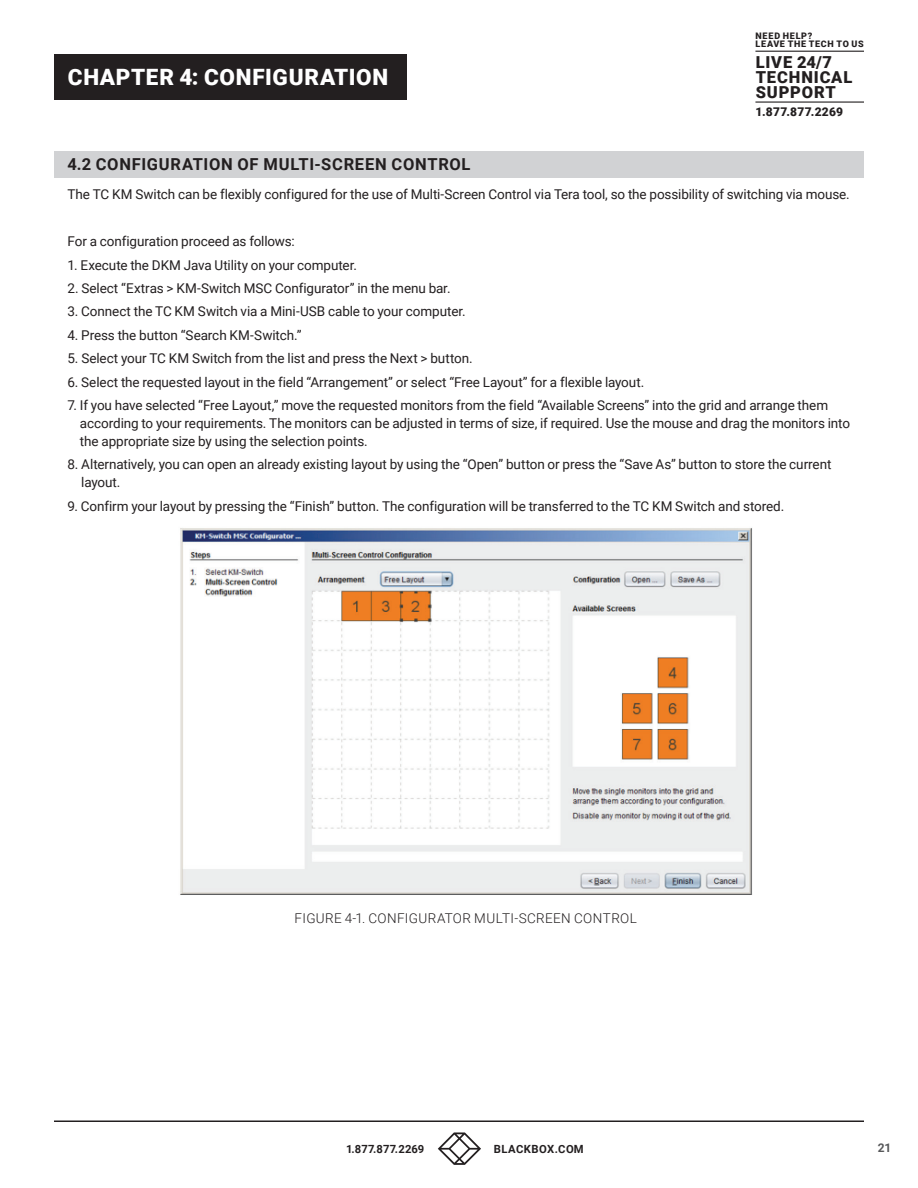
<style>
.page{position:relative;width:918px;height:1188px;background:#fff}
.page>*{position:absolute;margin:0;border:0;box-sizing:border-box;transform-origin:0 0}
.t1{font:900 22.5px "Roboto";letter-spacing:.03em;color:#fff}
.t2{font:700 16.5px "Roboto";letter-spacing:.045em;color:#231f20}
.t3{font:900 16.5px/15px "Roboto";letter-spacing:.05em;color:#231f20}
.t4{font:13.5px/18px "Roboto";letter-spacing:-.01em;color:#231f20}
.t5{font:300 13.5px "Roboto";letter-spacing:.03em;color:#231f20}
.t6{font:900 12px "Roboto";letter-spacing:.02em;color:#231f20}
.t7{font:700 12px "Roboto";color:#57585a}
.t8{font:700 11.25px "Roboto";letter-spacing:.02em;color:#231f20}
.t9{font:700 11.25px "Roboto";letter-spacing:.045em;color:#231f20}
.t10{font:900 9px/8.6px "Roboto";letter-spacing:.08em;color:#231f20}
</style>
<div class="page">
<hr style="left:54px;top:1120px;width:810px;height:2px;background:#231f20">
<svg style="left:438px;top:1132px;width:43px;height:33px"></svg>
<hr style="left:755px;top:51px;width:109px;height:1px;background:#231f20">
<hr style="left:755px;top:101px;width:109px;height:2px;background:#231f20">
<div style="left:54px;top:54px;width:352px;height:45px;background:#231f20"></div>
<div style="left:54px;top:151px;width:810px;height:26px;background:#d1d2d4"></div>
<img style="left:180px;top:528px;width:572px;height:367px">
<h1 class="t1" style="left:68px;top:61px;width:322px">CHAPTER 4: CONFIGURATION</h1>
<p class="t10" style="left:756px;top:31px;width:110px">NEED HELP?<br>LEAVE THE TECH TO US</p>
<p class="t3" style="left:756px;top:54px;width:98px">LIVE 24/7<br>TECHNICAL<br>SUPPORT</p>
<p class="t6" style="left:755px;top:103px;width:89px">1.877.877.2269</p>
<p class="t2" style="left:68px;top:153px;width:405px">4.2 CONFIGURATION OF MULTI-SCREEN CONTROL</p>
<p class="t4" style="left:68px;top:185px;width:784px">The TC KM Switch can be flexibly configured for the use of Multi-Screen Control via Tera tool, so the possibility of switching via mouse.</p>
<p class="t4" style="left:68px;top:232px;width:229px">For a configuration proceed as follows:</p>
<p class="t4" style="left:68px;top:255px;width:291px">1. Execute the DKM Java Utility on your computer.</p>
<p class="t4" style="left:68px;top:279px;width:385px">2. Select “Extras &gt; KM-Switch MSC Configurator” in the menu bar.</p>
<p class="t4" style="left:68px;top:302px;width:400px">3. Connect the TC KM Switch via a Mini-USB cable to your computer.</p>
<p class="t4" style="left:68px;top:326px;width:236px">4. Press the button “Search KM-Switch.”</p>
<p class="t4" style="left:68px;top:349px;width:407px">5. Select your TC KM Switch from the list and press the Next &gt; button.</p>
<p class="t4" style="left:68px;top:372px;width:578px">6. Select the requested layout in the field “Arrangement” or select “Free Layout” for a flexible layout.</p>
<p class="t4" style="left:80px;top:396px;width:772px;text-indent:-12px">7. If you have selected “Free Layout,” move the requested monitors from the field “Available Screens” into the grid and arrange them according to your requirements. The monitors can be adjusted in terms of size, if required. Use the mouse and drag the monitors into the appropriate size by using the selection points.</p>
<p class="t4" style="left:81px;top:455px;width:752px;text-indent:-14px">8. Alternatively, you can open an already existing layout by using the “Open” button or press the “Save As” button to store the current layout.</p>
<p class="t4" style="left:68px;top:497px;width:718px">9. Confirm your layout by pressing the “Finish” button. The configuration will be transferred to the TC KM Switch and stored.</p>
<p class="t5" style="left:295px;top:909px;width:344px">FIGURE 4-1. CONFIGURATOR MULTI-SCREEN CONTROL</p>
<p class="t8" style="left:346px;top:1141px;width:80px">1.877.877.2269</p>
<p class="t9" style="left:494px;top:1141px;width:91px">BLACKBOX.COM</p>
<p class="t7" style="left:878px;top:1139px;width:15px">21</p>
</div>
